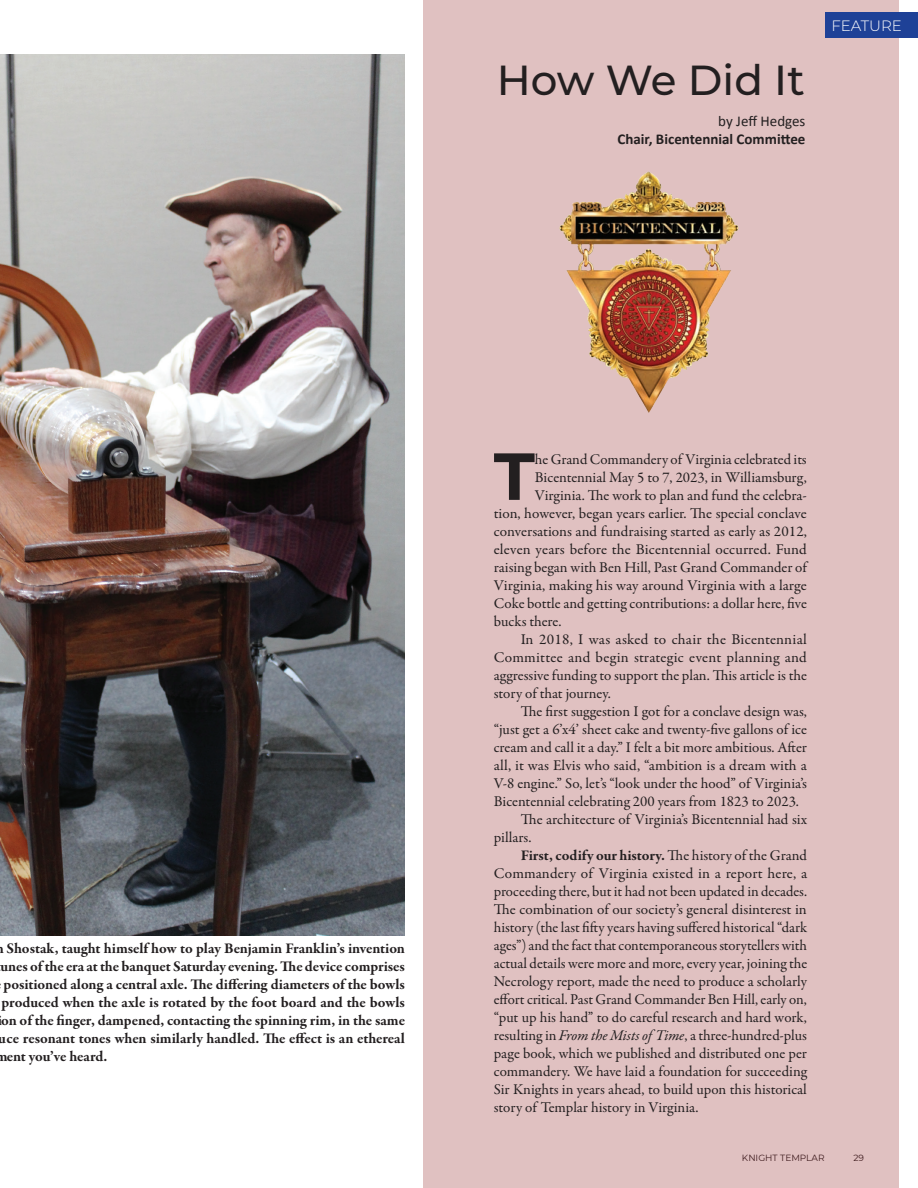
<style>
.page{position:relative;width:918px;height:1188px;background:#fff}
.page>*{position:absolute;margin:0;border:0;box-sizing:border-box;transform-origin:0 0}
.t1{font:700 66.45px "Montserrat";color:#231f20}
.t2{font:500 42px "Montserrat";color:#231f20}
.t3{font:15px "Garamond Premr Pro";color:#231f20}
.t4{font:700 15px "Garamond Premr Pro";letter-spacing:-.005em;color:#231f20}
.t5{font:700 15px "Calibri";color:#231f20}
.t6{font:15px "Calibri";color:#231f20}
.t7{font:300 15px "Montserrat";color:#fff}
.t8{font:9px "Montserrat";color:#231f20}
.s1{font-weight:400}
.s2{font-style:italic}
</style>
<div class="page">
<img style="left:0;top:54px;width:405px;height:882px">
<div style="left:423px;top:0;width:476px;height:1188px;background:#e0c1c1"></div>
<img style="left:559px;top:171px;width:180px;height:242px">
<div style="left:825px;top:12px;width:93px;height:26px;background:#1e4197"></div>
<h2 class="t2" style="left:497px;top:50px;width:309px">How We Did It</h2>
<p class="t6" style="left:718px;top:111px;width:89px">by Jeff Hedges</p>
<p class="t5" style="left:617px;top:129px;width:190px">Chair, Bicentennial Committee</p>
<p class="t7" style="left:831px;top:15px;width:72px">FEATURE</p>
<p class="t4" style="left:6px;top:939px;width:400px">Shostak, taught himself how to play Benjamin Franklin’s invention</p>
<p class="t4" style="left:1px;top:957px;width:406px">unes of the era at the banquet Saturday evening. The device comprises</p>
<p class="t4" style="left:3px;top:975px;width:403px">positioned along a central axle. The differing diameters of the bowls</p>
<p class="t4" style="left:2px;top:993px;width:405px">produced when the axle is rotated by the foot board and the bowls</p>
<p class="t4" style="left:1px;top:1011px;width:405px">on of the finger, dampened, contacting the spinning rim, in the same</p>
<p class="t4" style="left:-1px;top:1029px;width:408px">uce resonant tones when similarly handled. The effect is an ethereal</p>
<p class="t4" style="left:-5px;top:1047px;width:114px">ment you’ve heard.</p>
<h1 class="t1" style="left:494px;top:428px;width:43px">T</h1>
<p class="t3" style="left:535px;top:450px;width:273px">he Grand Commandery of Virginia celebrated its</p>
<p class="t3" style="left:535px;top:468px;width:274px">Bicentennial May 5 to 7, 2023, in Williamsburg,</p>
<p class="t3" style="left:535px;top:486px;width:274px">Virginia. The work to plan and fund the celebra-</p>
<p class="t3" style="left:494px;top:504px;width:314px">tion, however, began years earlier. The special conclave</p>
<p class="t3" style="left:494px;top:522px;width:315px">conversations and fundraising started as early as 2012,</p>
<p class="t3" style="left:494px;top:540px;width:315px">eleven years before the Bicentennial occurred. Fund</p>
<p class="t3" style="left:494px;top:558px;width:315px">raising began with Ben Hill, Past Grand Commander of</p>
<p class="t3" style="left:494px;top:576px;width:315px">Virginia, making his way around Virginia with a large</p>
<p class="t3" style="left:494px;top:594px;width:315px">Coke bottle and getting contributions: a dollar here, five</p>
<p class="t3" style="left:494px;top:612px;width:69px">bucks there.</p>
<p class="t3" style="left:521px;top:630px;width:288px">In 2018, I was asked to chair the Bicentennial</p>
<p class="t3" style="left:494px;top:648px;width:315px">Committee and begin strategic event planning and</p>
<p class="t3" style="left:494px;top:666px;width:315px">aggressive funding to support the plan. This article is the</p>
<p class="t3" style="left:494px;top:684px;width:119px">story of that journey.</p>
<p class="t3" style="left:521px;top:702px;width:288px">The first suggestion I got for a conclave design was,</p>
<p class="t3" style="left:494px;top:720px;width:315px">“just get a 6’x4’ sheet cake and twenty-five gallons of ice</p>
<p class="t3" style="left:494px;top:738px;width:315px">cream and call it a day.” I felt a bit more ambitious. After</p>
<p class="t3" style="left:494px;top:756px;width:314px">all, it was Elvis who said, “ambition is a dream with a</p>
<p class="t3" style="left:494px;top:774px;width:315px">V-8 engine.” So, let’s “look under the hood” of Virginia’s</p>
<p class="t3" style="left:494px;top:792px;width:307px">Bicentennial celebrating 200 years from 1823 to 2023.</p>
<p class="t3" style="left:521px;top:810px;width:288px">The architecture of Virginia’s Bicentennial had six</p>
<p class="t3" style="left:494px;top:828px;width:39px">pillars.</p>
<p class="t4" style="left:521px;top:846px;width:288px">First, codify our history. <span class="s1">The history of the Grand</span></p>
<p class="t3" style="left:494px;top:864px;width:315px">Commandery of Virginia existed in a report here, a</p>
<p class="t3" style="left:494px;top:882px;width:315px">proceeding there, but it had not been updated in decades.</p>
<p class="t3" style="left:494px;top:900px;width:315px">The combination of our society’s general disinterest in</p>
<p class="t3" style="left:494px;top:918px;width:315px">history (the last fifty years having suffered historical “dark</p>
<p class="t3" style="left:494px;top:936px;width:315px">ages”) and the fact that contemporaneous storytellers with</p>
<p class="t3" style="left:494px;top:954px;width:315px">actual details were more and more, every year, joining the</p>
<p class="t3" style="left:494px;top:972px;width:315px">Necrology report, made the need to produce a scholarly</p>
<p class="t3" style="left:494px;top:990px;width:315px">effort critical. Past Grand Commander Ben Hill, early on,</p>
<p class="t3" style="left:494px;top:1008px;width:315px">“put up his hand” to do careful research and hard work,</p>
<p class="t3" style="left:494px;top:1026px;width:315px">resulting in <span class="s2">From the Mists of Time</span>, a three-hundred-plus</p>
<p class="t3" style="left:494px;top:1044px;width:315px">page book, which we published and distributed one per</p>
<p class="t3" style="left:494px;top:1062px;width:315px">commandery. We have laid a foundation for succeeding</p>
<p class="t3" style="left:494px;top:1080px;width:315px">Sir Knights in years ahead, to build upon this historical</p>
<p class="t3" style="left:494px;top:1098px;width:206px">story of Templar history in Virginia.</p>
<p class="t8" style="left:742px;top:1151px;width:84px">KNIGHT TEMPLAR</p>
<p class="t8" style="left:853px;top:1151px;width:12px">29</p>
</div>
